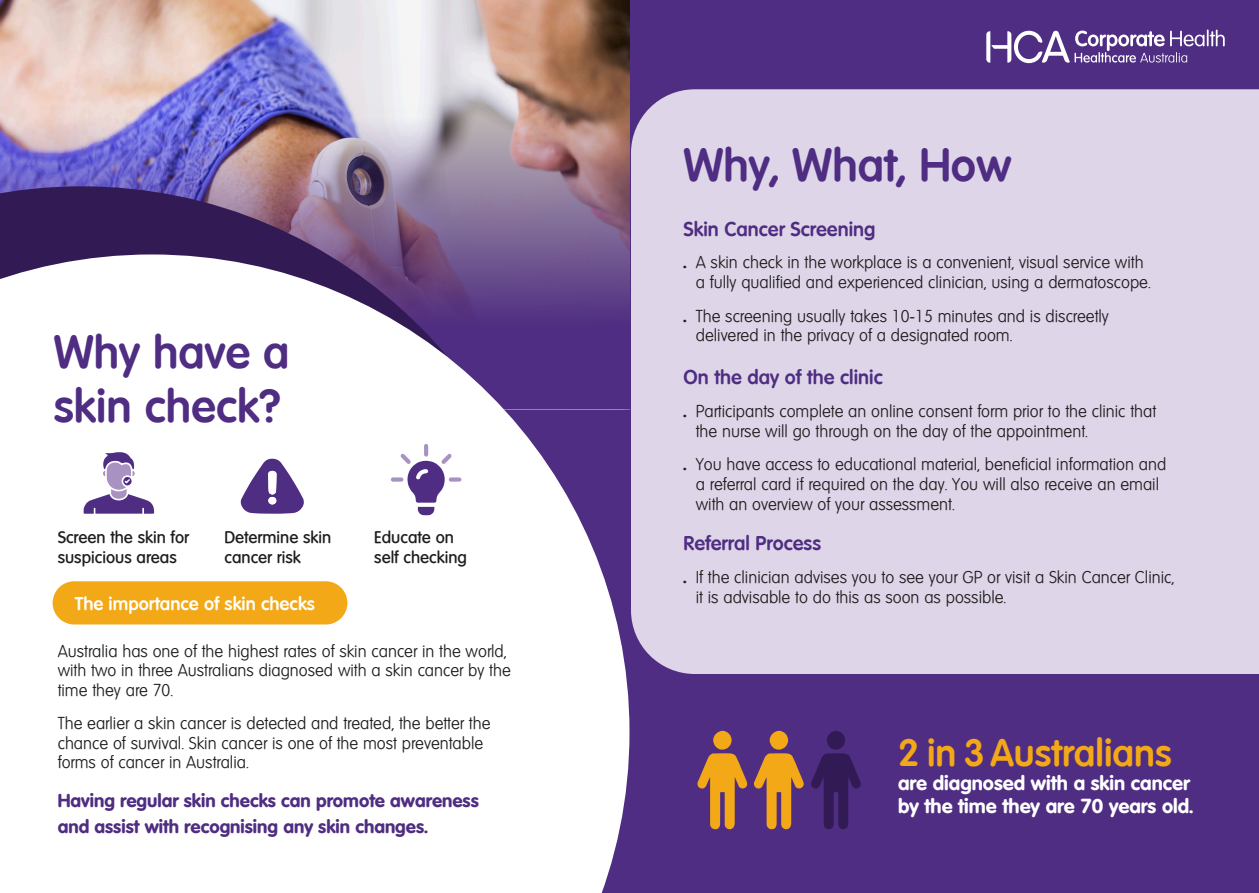
<style>
.page{position:relative;width:1259px;height:893px;background:#4f2d82}
.page>*{position:absolute;margin:0;border:0;box-sizing:border-box;transform-origin:0 0}
.t1{font:600 45px/54px "Volkswagen";color:#4f2d82}
.t2{font:600 37.05px "Volkswagen";color:#f3a817}
.t3{font:600 19.5px "Volkswagen";color:#4f2d82}
.t4{font:700 19.35px/23.2px "Volkswagen";color:#fff}
.t5{font:700 18px/25.8px "Volkswagen";color:#4f2d82}
.t6{font:600 18px "Volkswagen";color:#fff}
.t7{font:300 16.5px/19.8px "Volkswagen";color:#201d1e}
.t8{font:500 16.5px/19.8px "Volkswagen";color:#201d1e}
.s1{font-weight:700}
</style>
<div class="page">
<img style="left:0;top:0;width:629px;height:106px">
<img style="left:0;top:106px;width:629px;height:148px">
<div style="left:631px;top:89px;width:628px;height:585px;background:#ded6e8"></div>
<svg style="left:0;top:186px;width:559px;height:68px;background:#624977"></svg>
<svg style="left:0;top:254px;width:629px;height:639px;background:#e7e2ed"></svg>
<div style="left:53px;top:581px;width:294px;height:43px;background:#f3a817;border-radius:22px"></div>
<svg style="left:83px;top:452px;width:71px;height:62px"></svg>
<svg style="left:241px;top:458px;width:63px;height:56px"></svg>
<div style="left:268px;top:497px;width:8px;height:7px;background:#fff;border-radius:50%"></div>
<svg style="left:391px;top:444px;width:70px;height:71px"></svg>
<svg style="left:986px;top:30px;width:238px;height:33px"></svg>
<svg style="left:697px;top:753px;width:50px;height:76px"></svg>
<div style="left:713px;top:731px;width:18px;height:19px;background:#f3a817;border-radius:50%"></div>
<svg style="left:754px;top:753px;width:49px;height:76px"></svg>
<div style="left:769px;top:731px;width:19px;height:19px;background:#f3a817;border-radius:50%"></div>
<svg style="left:811px;top:753px;width:50px;height:76px"></svg>
<div style="left:826px;top:731px;width:19px;height:19px;background:#321b54;border-radius:50%"></div>
<p class="t1" style="left:54px;top:324px;width:237px">Why have a skin check?</p>
<p class="t8" style="left:58px;top:528px;width:133px">Screen the skin for suspicious areas</p>
<p class="t8" style="left:224px;top:528px;width:108px">Determine skin cancer risk</p>
<p class="t8" style="left:374px;top:528px;width:94px">Educate on self checking</p>
<p class="t6" style="left:75px;top:592px;width:242px">The importance of skin checks</p>
<p class="t7" style="left:58px;top:641px;width:454px">Australia has one of the highest rates of skin cancer in the world, with two in three Australians diagnosed with a skin cancer by the time they are 70.</p>
<p class="t7" style="left:58px;top:713px;width:434px">The earlier a skin cancer is detected and treated, the better the chance of survival. Skin cancer is one of the most preventable forms of cancer in Australia.</p>
<p class="t5" style="left:58px;top:787px;width:423px">Having regular skin checks can promote awareness and assist with recognising any skin changes.</p>
<p class="t1" style="left:683px;top:137px;width:329px">Why, What, How</p>
<p class="t3" style="left:683px;top:217px;width:193px">Skin Cancer Screening</p>
<p class="t7" style="left:696px;top:253px;width:456px;text-indent:-13px"><span class="s1">.</span> A skin check in the workplace is a convenient, visual service with a fully qualified and experienced clinician, using a dermatoscope.</p>
<p class="t7" style="left:696px;top:306px;width:415px;text-indent:-13px"><span class="s1">.</span> The screening usually takes 10-15 minutes and is discreetly delivered in the privacy of a designated room.</p>
<p class="t3" style="left:683px;top:365px;width:201px">On the day of the clinic</p>
<p class="t7" style="left:696px;top:401px;width:462px;text-indent:-13px"><span class="s1">.</span> Participants complete an online consent form prior to the clinic that the nurse will go through on the day of the appointment.</p>
<p class="t7" style="left:696px;top:455px;width:472px;text-indent:-13px"><span class="s1">.</span> You have access to educational material, beneficial information and a referral card if required on the day. You will also receive an email with an overview of your assessment.</p>
<p class="t3" style="left:683px;top:531px;width:139px">Referral Process</p>
<p class="t7" style="left:696px;top:567px;width:480px;text-indent:-13px"><span class="s1">.</span> If the clinician advises you to see your GP or visit a Skin Cancer Clinic, it is advisable to do this as soon as possible.</p>
<p class="t2" style="left:898px;top:731px;width:275px">2 in 3Australians</p>
<p class="t4" style="left:898px;top:771px;width:297px">are diagnosed with a skin cancer by the time they are 70 years old.</p>
</div>
